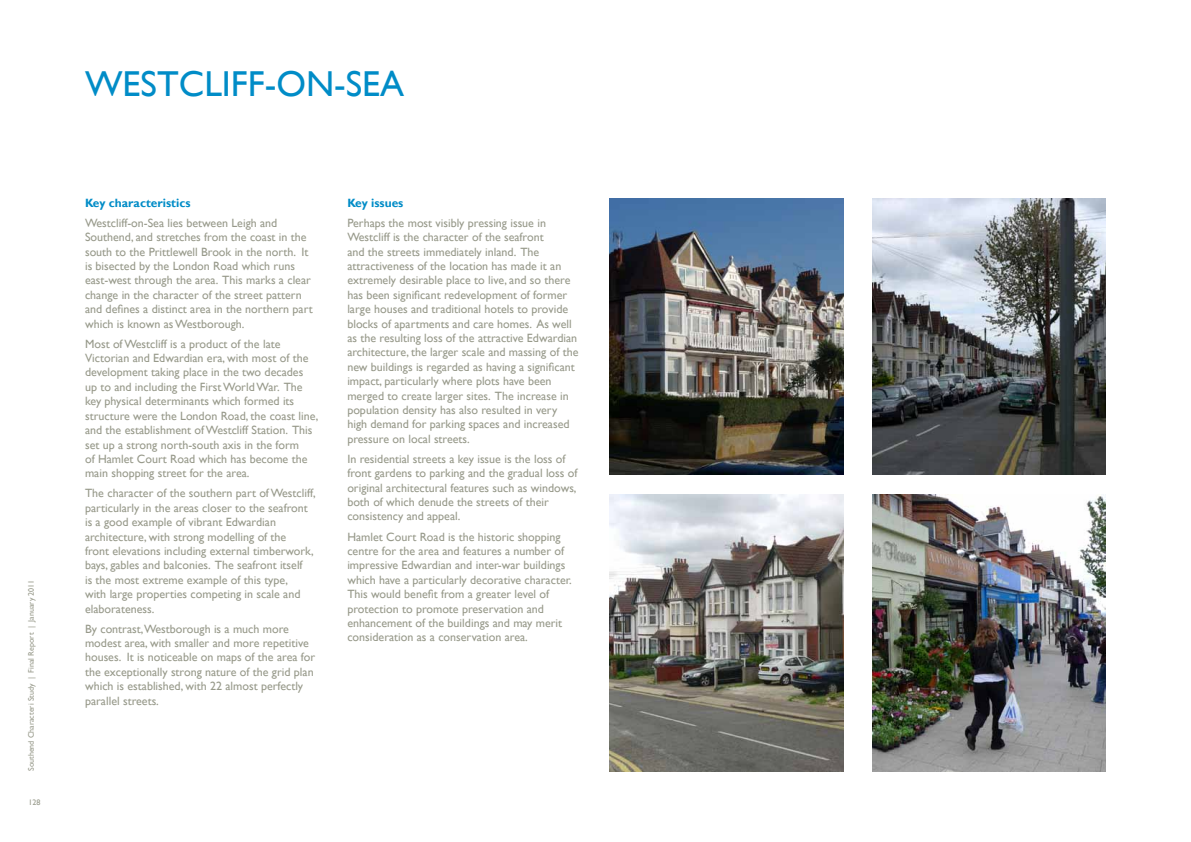
<style>
.page{position:relative;width:1191px;height:842px;background:#fff}
.page>*{position:absolute;margin:0;border:0;box-sizing:border-box;transform-origin:0 0}
.t1{font:36px "Gill Sans";color:#008cc7}
.t2{font:12px/14.4px "Gill Sans";color:#97998a}
.t3{font:700 12px "Gill Sans";color:#008cc7}
.t4{font:8px "Gill Sans";color:#97998a}
</style>
<div class="page">
<img style="left:609px;top:494px;width:234px;height:277px">
<img style="left:609px;top:198px;width:234px;height:276px">
<img style="left:872px;top:198px;width:234px;height:276px">
<img style="left:872px;top:494px;width:234px;height:277px">
<p class="t4" style="left:27px;top:771px;width:193px;rotate:-90deg">Southend Characteri Study | Final Report | January 2011</p>
<p class="t4" style="left:28px;top:798px;width:13px">128</p>
<h1 class="t1" style="left:85px;top:63px;width:321px">WESTCLIFF-ON-SEA</h1>
<p class="t3" style="left:85px;top:195px;width:107px">Key characteristics</p>
<p class="t2" style="left:85px;top:216px;width:229px">Westcliff-on-Sea lies between Leigh and Southend, and stretches from the coast in the south to the Prittlewell Brook in the north. It is bisected by the London Road which runs east-west through the area. This marks a clear change in the character of the street pattern and defines a distinct area in the northern part which is known as Westborough.</p>
<p class="t2" style="left:85px;top:337px;width:235px">Most of Westcliff is a product of the late Victorian and Edwardian era, with most of the development taking place in the two decades<br>up to and including the First World War. The key physical determinants which formed its structure were the London Road, the coast line, and the establishment of Westcliff Station. This set up a strong north-south axis in the form<br>of Hamlet Court Road which has become the main shopping street for the area.</p>
<p class="t2" style="left:85px;top:486px;width:232px">The character of the southern part of Westcliff, particularly in the areas closer to the seafront is a good example of vibrant Edwardian architecture, with strong modelling of the<br>front elevations including external timberwork, bays, gables and balconies. The seafront itself<br>is the most extreme example of this type,<br>with large properties competing in scale and elaborateness.</p>
<p class="t2" style="left:85px;top:622px;width:231px">By contrast,Westborough is a much more modest area, with smaller and more repetitive houses. It is noticeable on maps of the area for the exceptionally strong nature of the grid plan which is established, with 22 almost perfectly parallel streets.</p>
<p class="t3" style="left:347px;top:195px;width:58px">Key issues</p>
<p class="t2" style="left:347px;top:216px;width:232px">Perhaps the most visibly pressing issue in Westcliff is the character of the seafront<br>and the streets immediately inland. The attractiveness of the location has made it an extremely desirable place to live, and so there has been significant redevelopment of former large houses and traditional hotels to provide blocks of apartments and care homes. As well as the resulting loss of the attractive Edwardian architecture, the larger scale and massing of the new buildings is regarded as having a significant impact, particularly where plots have been merged to create larger sites. The increase in population density has also resulted in very high demand for parking spaces and increased pressure on local streets.</p>
<p class="t2" style="left:347px;top:452px;width:232px">In residential streets a key issue is the loss of front gardens to parking and the gradual loss of original architectural features such as windows, both of which denude the streets of their consistency and appeal.</p>
<p class="t2" style="left:347px;top:529px;width:226px">Hamlet Court Road is the historic shopping centre for the area and features a number of impressive Edwardian and inter-war buildings which have a particularly decorative character.<br>This would benefit from a greater level of protection to promote preservation and enhancement of the buildings and may merit consideration as a conservation area.</p>
</div>
